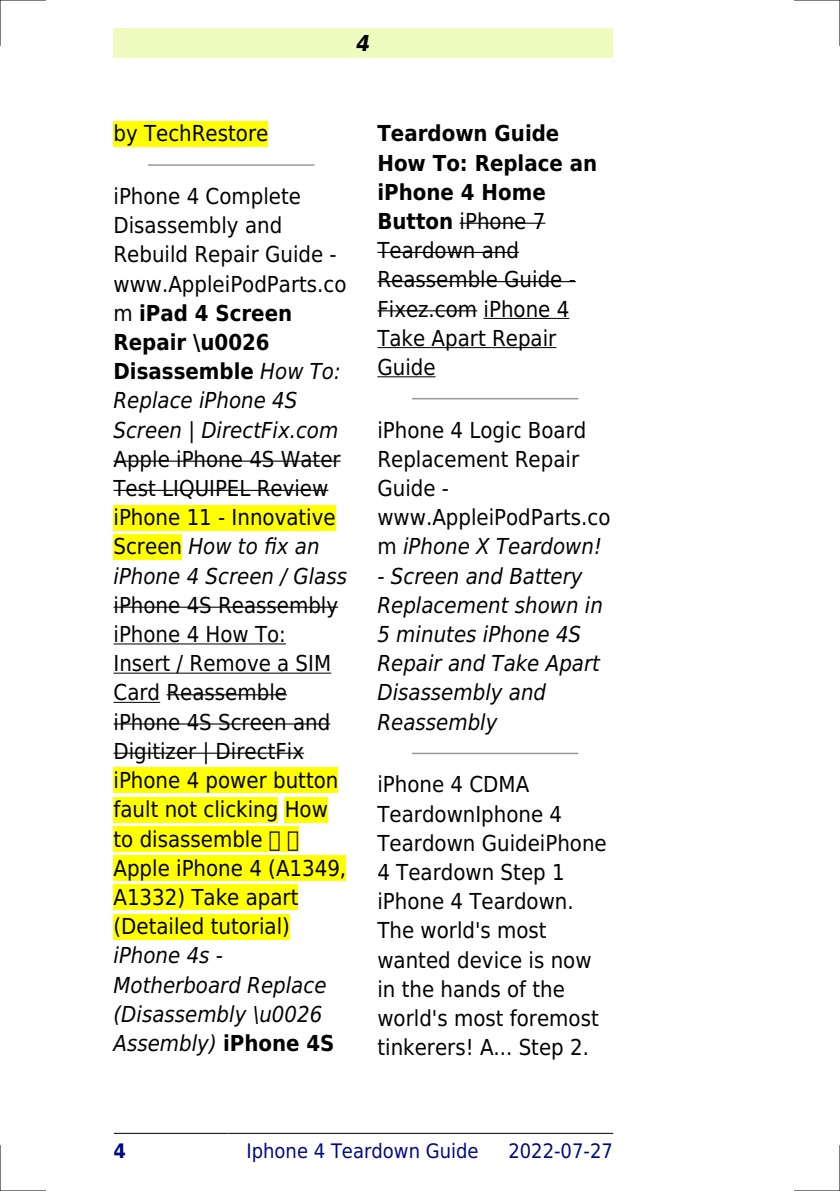
<style>
.page{position:relative;width:840px;height:1191px;background:#fff}
.page>*{position:absolute;margin:0;border:0;box-sizing:border-box;transform-origin:0 0}
.t1{font:22px/29.2px "DejaVu Sans Condensed";color:#000}
.t2{font:italic 22px/29.2px "DejaVu Sans Condensed";color:#000}
.t3{font:italic 700 22px "DejaVu Sans Condensed";color:#000}
.t4{font:20px "DejaVu Sans Condensed";color:#000880}
.t5{font:700 20px "DejaVu Sans Condensed";color:#000880}
.s1{font-weight:700}
.s2{font-style:italic}
.s3{font-weight:700;font-style:normal}
</style>
<div class="page">
<div style="left:113px;top:28px;width:499px;height:30px;background:#effbbe"></div>
<hr style="left:114px;top:1133px;width:114px;height:1px;background:#000">
<hr style="left:229px;top:1133px;width:267px;height:1px;background:#000">
<hr style="left:496px;top:1133px;width:116px;height:1px;background:#000">
<div style="left:113px;top:121px;width:155px;height:25px;background:#ff0"></div>
<hr style="left:149px;top:164px;width:164px;height:2px;background:#999">
<hr style="left:113px;top:460px;width:227px;height:2px;background:#000">
<hr style="left:113px;top:490px;width:215px;height:1px;background:#000">
<div style="left:113px;top:505px;width:222px;height:25px;background:#ff0"></div>
<div style="left:113px;top:534px;width:69px;height:25px;background:#ff0"></div>
<hr style="left:113px;top:606px;width:225px;height:2px;background:#000">
<hr style="left:113px;top:643px;width:173px;height:1px;background:#000">
<hr style="left:113px;top:672px;width:218px;height:1px;background:#000">
<hr style="left:113px;top:702px;width:47px;height:1px;background:#000">
<hr style="left:166px;top:694px;width:121px;height:1px;background:#000">
<hr style="left:113px;top:723px;width:217px;height:1px;background:#000">
<hr style="left:113px;top:752px;width:191px;height:1px;background:#000">
<div style="left:113px;top:767px;width:225px;height:26px;background:#ff0"></div>
<div style="left:113px;top:797px;width:165px;height:25px;background:#ff0"></div>
<div style="left:284px;top:797px;width:44px;height:25px;background:#ff0"></div>
<div style="left:113px;top:826px;width:186px;height:25px;background:#ff0"></div>
<div style="left:113px;top:855px;width:233px;height:26px;background:#ff0"></div>
<div style="left:113px;top:884px;width:185px;height:26px;background:#ff0"></div>
<div style="left:113px;top:913px;width:177px;height:26px;background:#ff0"></div>
<hr style="left:459px;top:223px;width:86px;height:1px;background:#000">
<hr style="left:377px;top:252px;width:141px;height:1px;background:#000">
<hr style="left:377px;top:281px;width:198px;height:1px;background:#000">
<hr style="left:377px;top:310px;width:100px;height:1px;background:#000">
<hr style="left:483px;top:318px;width:86px;height:1px;background:#000">
<hr style="left:377px;top:347px;width:179px;height:1px;background:#000">
<hr style="left:377px;top:376px;width:58px;height:1px;background:#000">
<hr style="left:412px;top:398px;width:165px;height:1px;background:#999">
<hr style="left:412px;top:752px;width:165px;height:2px;background:#999">
<hr style="left:0;top:0;width:45px;height:1px;background:#000">
<hr style="left:794px;top:0;width:45px;height:1px;background:#000">
<hr style="left:0;top:1190px;width:45px;height:1px;background:#000">
<hr style="left:794px;top:1190px;width:45px;height:1px;background:#000">
<hr style="left:0;top:0;width:1px;height:45px;background:#000">
<hr style="left:0;top:1145px;width:1px;height:46px;background:#000">
<hr style="left:839px;top:0;width:1px;height:45px;background:#000">
<hr style="left:839px;top:1145px;width:1px;height:46px;background:#000">
<p class="t3" style="left:356px;top:30px;width:15px">4</p>
<p class="t1" style="left:113px;top:119px;width:156px">by TechRestore</p>
<p class="t1" style="left:113px;top:182px;width:234px">iPhone 4 Complete<br>Disassembly and<br>Rebuild Repair Guide - www.AppleiPodParts.co m <span class="s1">iPad 4 Screen<br>Repair \u0026<br>Disassemble</span> <span class="s2">How To:<br>Replace iPhone 4S<br>Screen | DirectFix.com</span></p>
<p class="t1" style="left:113px;top:444px;width:235px">Apple iPhone 4S Water<br>Test LIQUIPEL Review iPhone 11 - Innovative<br>Screen <span class="s2">How to fix an iPhone 4 Screen / Glass</span></p>
<p class="t1" style="left:113px;top:590px;width:234px">iPhone 4S Reassembly iPhone 4 How To:<br>Insert / Remove a SIM<br>Card Reassemble iPhone 4S Screen and<br>Digitizer | DirectFix iPhone 4 power button fault not clicking How to disassemble<br>Apple iPhone 4 (A1349,<br>A1332) Take apart (Detailed tutorial)</p>
<p class="t2" style="left:113px;top:941px;width:222px">iPhone 4s -<br>Motherboard Replace (Disassembly \u0026<br>Assembly) <span class="s3">iPhone 4S</span></p>
<p class="t1" style="left:377px;top:119px;width:221px"><span class="s1">Teardown Guide<br>How To: Replace an iPhone 4 Home<br>Button</span> iPhone 7<br>Teardown and<br>Reassemble Guide -<br>Fixez.com iPhone 4<br>Take Apart Repair<br>Guide</p>
<p class="t1" style="left:377px;top:415px;width:234px">iPhone 4 Logic Board<br>Replacement Repair<br>Guide - www.AppleiPodParts.co m <span class="s2">iPhone X Teardown!</span></p>
<p class="t2" style="left:377px;top:561px;width:227px">- Screen and Battery<br>Replacement shown in<br>5 minutes iPhone 4S<br>Repair and Take Apart<br>Disassembly and<br>Reassembly</p>
<p class="t1" style="left:377px;top:770px;width:231px">iPhone 4 CDMA<br>TeardownIphone 4<br>Teardown GuideiPhone<br>4 Teardown Step 1 iPhone 4 Teardown.<br>The world's most wanted device is now in the hands of the world's most foremost tinkerers! A... Step 2.</p>
<p class="t5" style="left:113px;top:1139px;width:14px">4</p>
<p class="t4" style="left:246px;top:1139px;width:234px">Iphone 4 Teardown Guide</p>
<p class="t4" style="left:508px;top:1139px;width:106px">2022-07-27</p>
</div>
